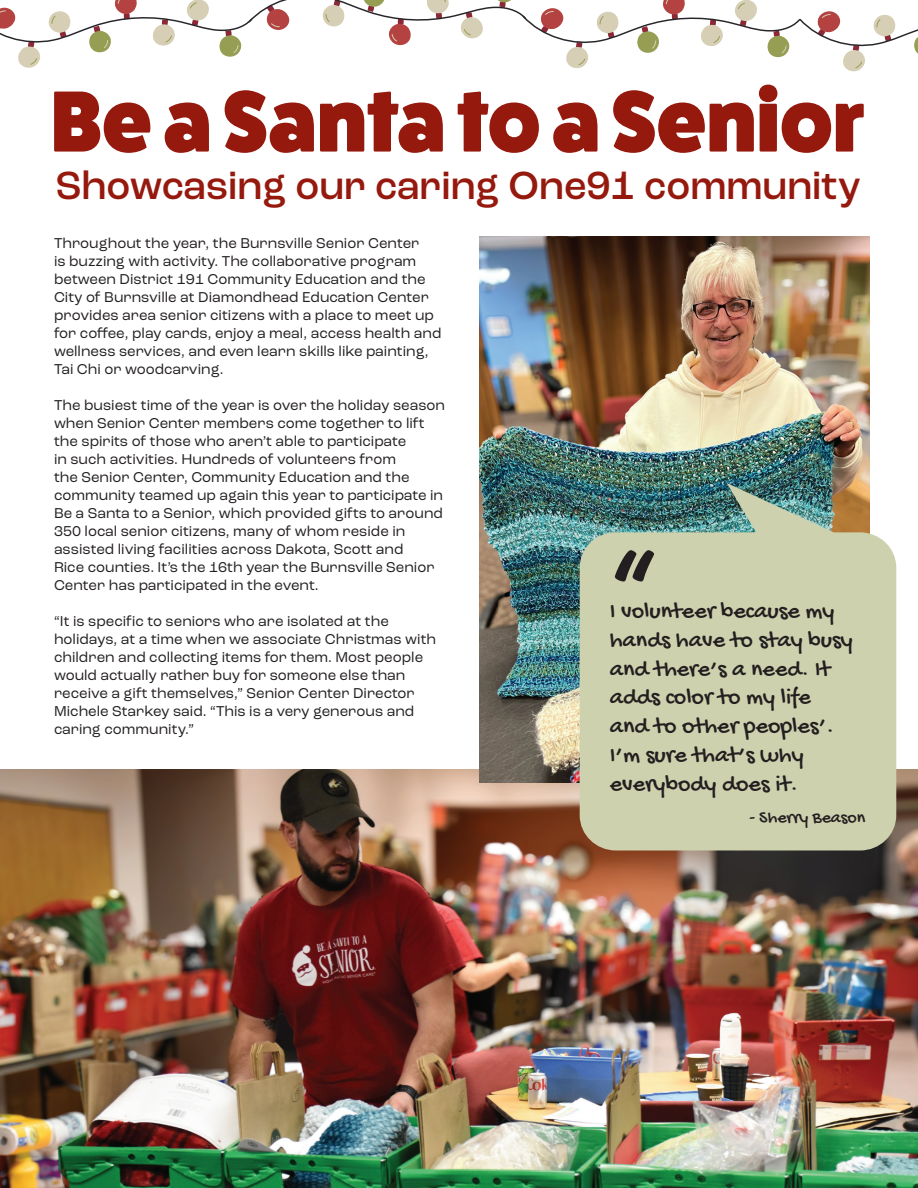
<style>
.page{position:relative;width:918px;height:1188px;background:#fff}
.page>*{position:absolute;margin:0;border:0;box-sizing:border-box;transform-origin:0 0}
.t1{font:800 87px "Fat Frank";color:#96190e}
.t2{font:500 41.25px "Roc Grotesk";color:#96190e}
.t3{font:24px/28.8px "Gochi Hand";color:#231f20}
.t4{font:18px "Gochi Hand";color:#231f20}
.t5{font:15px/18px "Roc Grotesk";color:#231f20}
</style>
<div class="page">
<img style="left:0;top:770px;width:918px;height:418px">
<img style="left:479px;top:236px;width:391px;height:547px">
<svg style="left:580px;top:483px;width:316px;height:367px;fill:#cdd1ad"></svg>
<svg style="left:615px;top:550px;width:39px;height:32px"></svg>
<svg style="left:0;top:0;width:918px;height:72px"></svg>
<p class="t1" style="left:51px;top:73px;width:816px">Be a Santa to a Senior</p>
<p class="t2" style="left:56px;top:160px;width:807px">Showcasing our caring One91 community</p>
<p class="t5" style="left:54px;top:234px;width:389px">Throughout the year, the Burnsville Senior Center<br>is buzzing with activity. The collaborative program between District 191 Community Education and the City of Burnsville at Diamondhead Education Center provides area senior citizens with a place to meet up for coffee, play cards, enjoy a meal, access health and wellness services, and even learn skills like painting, Tai Chi or woodcarving.</p>
<p class="t5" style="left:54px;top:396px;width:393px">The busiest time of the year is over the holiday season when Senior Center members come together to lift the spirits of those who aren’t able to participate<br>in such activities. Hundreds of volunteers from<br>the Senior Center, Community Education and the community teamed up again this year to participate in Be a Santa to a Senior, which provided gifts to around 350 local senior citizens, many of whom reside in assisted living facilities across Dakota, Scott and<br>Rice counties. It’s the 16th year the Burnsville Senior Center has participated in the event.</p>
<p class="t5" style="left:54px;top:612px;width:384px">“It is specific to seniors who are isolated at the holidays, at a time when we associate Christmas with children and collecting items for them. Most people would actually rather buy for someone else than receive a gift themselves,” Senior Center Director Michele Starkey said. “This is a very generous and caring community.”</p>
<p class="t3" style="left:610px;top:598px;width:244px">I volunteer because my hands have to stay busy and there’s a need. It adds color to my life and to other peoples’.<br>I’m sure that’s why everybody does it.</p>
<p class="t4" style="left:749px;top:808px;width:118px">- Sherry Beason</p>
</div>
